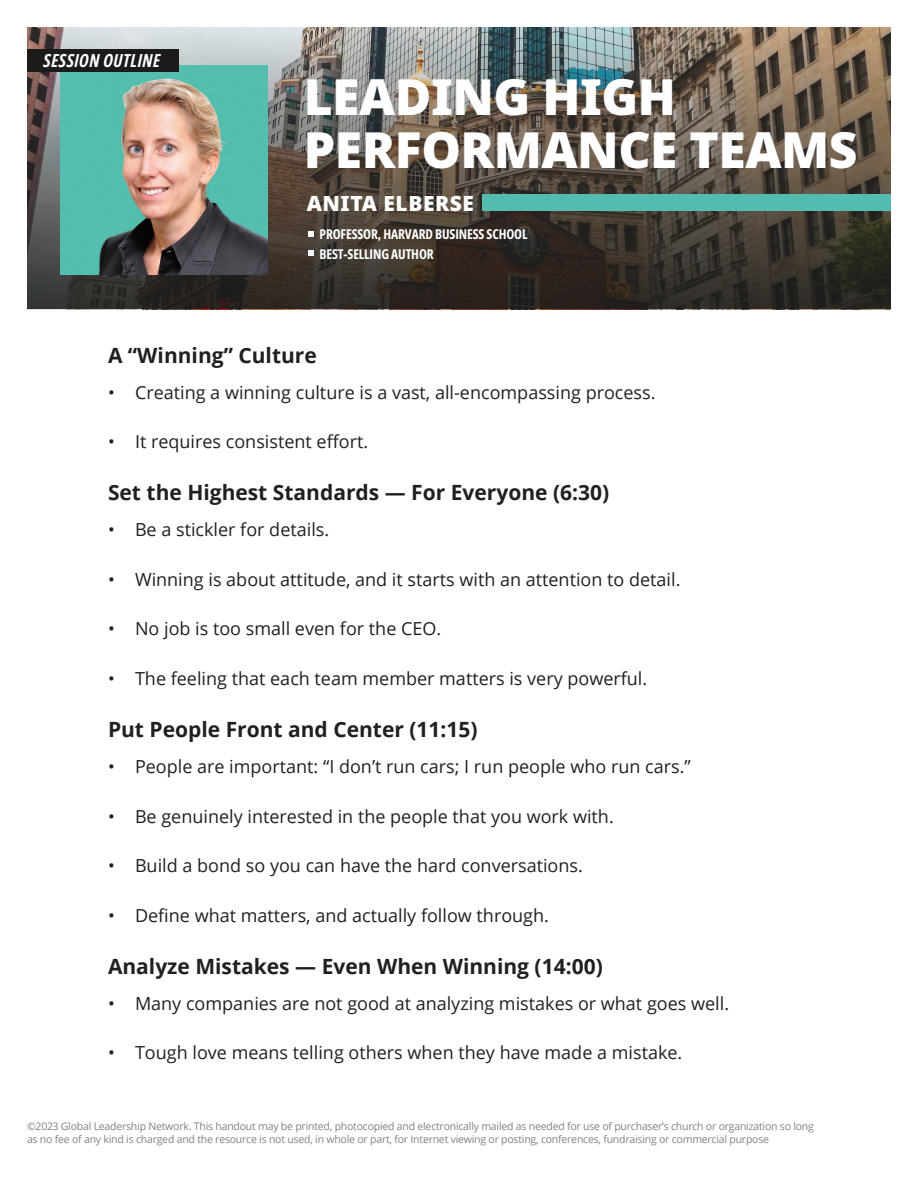
<style>
.page{position:relative;width:918px;height:1188px;background:#fff}
.page>*{position:absolute;margin:0;border:0;box-sizing:border-box;transform-origin:0 0}
.t1{font:900 49.8px "Noto Sans";letter-spacing:-.01em;color:#fff}
.Heading_1{font:700 21px "Open Sans";color:#231f20}
.t2{font:900 21px "Noto Sans";letter-spacing:.025em;color:#fff}
.t3{font:18px "Open Sans";color:#231f20}
.t4{font:italic 700 18px "Open Sans Condensed";letter-spacing:.025em;color:#fff}
.t5{font:700 13.5px "Open Sans Condensed";letter-spacing:-.01em;color:#fff}
.t6{font:10.5px/13.5px "Open Sans";letter-spacing:-.02em;color:#808285}
</style>
<div class="page">
<img style="left:27px;top:27px;width:864px;height:282px">
<svg style="left:308px;top:231px;width:5px;height:5px"></svg>
<svg style="left:308px;top:250px;width:5px;height:5px"></svg>
<img style="left:60px;top:65px;width:207px;height:209px">
<div style="left:483px;top:195px;width:408px;height:16px;background:#54bcae"></div>
<div style="left:27px;top:50px;width:151px;height:22px;background:#1b1b1a"></div>
<p class="t4" style="left:44px;top:48px;width:118px">SESSION OUTLINE</p>
<p class="t1" style="left:304px;top:59px;width:374px">LEADING HIGH</p>
<p class="t1" style="left:304px;top:112px;width:555px">PERFORMANCE TEAMS</p>
<p class="t2" style="left:307px;top:187px;width:169px">ANITA ELBERSE</p>
<p class="t5" style="left:320px;top:225px;width:210px">PROFESSOR, HARVARD BUSINESS SCHOOL</p>
<p class="t5" style="left:320px;top:245px;width:116px">BEST-SELLING AUTHOR</p>
<p class="Heading_1" style="left:108px;top:340px;width:210px">A “Winning” Culture</p>
<p class="t3" style="left:108px;top:380px;width:549px">• Creating a winning culture is a vast, all-encompassing process.</p>
<p class="t3" style="left:108px;top:429px;width:262px">• It requires consistent effort.</p>
<p class="Heading_1" style="left:108px;top:478px;width:503px">Set the Highest Standards — For Everyone (6:30)</p>
<p class="t3" style="left:108px;top:517px;width:223px">• Be a stickler for details.</p>
<p class="t3" style="left:108px;top:567px;width:574px">• Winning is about attitude, and it starts with an attention to detail.</p>
<p class="t3" style="left:108px;top:616px;width:335px">• No job is too small even for the CEO.</p>
<p class="t3" style="left:108px;top:666px;width:541px">• The feeling that each team member matters is very powerful.</p>
<p class="Heading_1" style="left:108px;top:715px;width:371px">Put People Front and Center (11:15)</p>
<p class="t3" style="left:108px;top:754px;width:584px">• People are important: “I don’t run cars; I run people who run cars.”</p>
<p class="t3" style="left:108px;top:804px;width:507px">• Be genuinely interested in the people that you work with.</p>
<p class="t3" style="left:108px;top:853px;width:476px">• Build a bond so you can have the hard conversations.</p>
<p class="t3" style="left:108px;top:903px;width:443px">• Define what matters, and actually follow through.</p>
<p class="Heading_1" style="left:108px;top:951px;width:496px">Analyze Mistakes — Even When Winning (14:00)</p>
<p class="t3" style="left:108px;top:991px;width:623px">• Many companies are not good at analyzing mistakes or what goes well.</p>
<p class="t3" style="left:108px;top:1040px;width:576px">• Tough love means telling others when they have made a mistake.</p>
<p class="t6" style="left:27px;top:1119px;width:788px">©2023 Global Leadership Network. This handout may be printed, photocopied and electronically mailed as needed for use of purchaser’s church or organization so long as no fee of any kind is charged and the resource is not used, in whole or part, for Internet viewing or posting, conferences, fundraising or commercial purpose</p>
</div>
